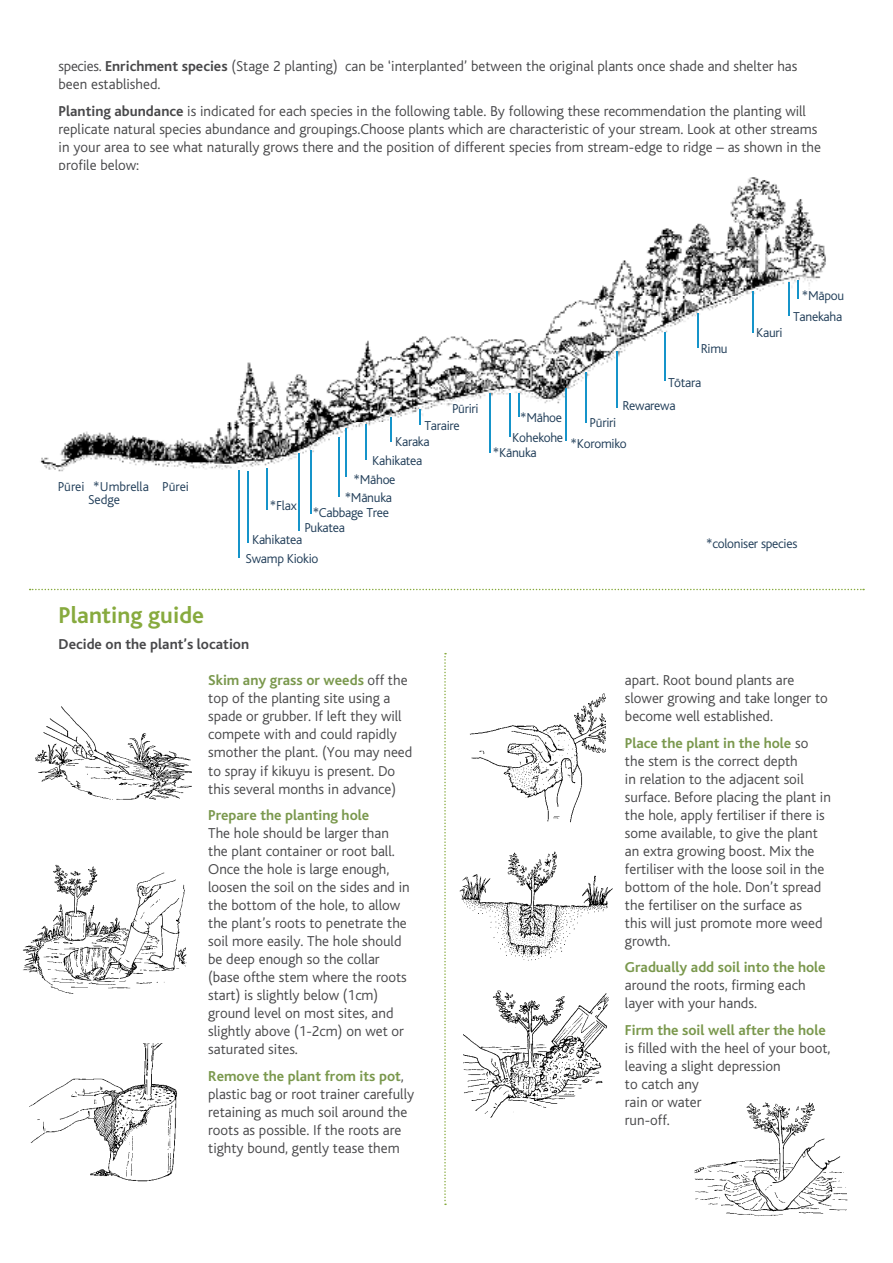
<style>
.page{position:relative;width:893px;height:1263px;background:#fff}
.page>*{position:absolute;margin:0;border:0;box-sizing:border-box;transform-origin:0 0}
.heading{font:24px "Auckland Council Bliss Bold";color:#87aa3e}
.body{font:15px/18px "Auckland Council Bliss Light";color:#48484a}
.body-2{font:15px "Auckland Council Bliss Bold";color:#48484a}
.t1{font:13.5px "Auckland Council Bliss Light";letter-spacing:-.02em;color:#203d58}
.t2{font:13.5px "Auckland Council Bliss Light";color:#203d58}
.s1{font-family:"Auckland Council Bliss Bold"}
.s2{font-family:"Auckland Council Bliss Bold";color:#7a984d}
</style>
<div class="page">
<svg style="left:444px;top:653px;width:2px;height:552px"></svg>
<svg style="left:30px;top:589px;width:834px;height:1px"></svg>
<img style="left:35px;top:706px;width:157px;height:94px">
<img style="left:23px;top:864px;width:164px;height:130px">
<img style="left:470px;top:693px;width:135px;height:129px">
<img style="left:30px;top:1043px;width:148px;height:139px">
<img style="left:459px;top:851px;width:154px;height:110px">
<img style="left:463px;top:990px;width:146px;height:128px">
<img style="left:694px;top:1102px;width:153px;height:115px">
<img style="left:40px;top:177px;width:786px;height:302px">
<hr style="left:238px;top:471px;width:2px;height:87px;background:#1594ca">
<hr style="left:247px;top:471px;width:2px;height:71px;background:#1594ca">
<hr style="left:267px;top:468px;width:1px;height:42px;background:#1594ca">
<hr style="left:310px;top:450px;width:2px;height:63px;background:#1594ca">
<hr style="left:339px;top:437px;width:1px;height:60px;background:#1594ca">
<hr style="left:345px;top:428px;width:1px;height:49px;background:#1594ca">
<hr style="left:366px;top:424px;width:1px;height:35px;background:#1594ca">
<svg style="left:390px;top:417px;width:1px;height:25px"></svg>
<svg style="left:420px;top:409px;width:1px;height:15px"></svg>
<hr style="left:489px;top:393px;width:1px;height:60px;background:#1594ca">
<hr style="left:510px;top:393px;width:1px;height:43px;background:#1594ca">
<svg style="left:519px;top:393px;width:1px;height:23px"></svg>
<hr style="left:565px;top:388px;width:2px;height:52px;background:#1594ca">
<hr style="left:585px;top:372px;width:1px;height:51px;background:#1594ca">
<hr style="left:616px;top:351px;width:2px;height:56px;background:#1594ca">
<hr style="left:664px;top:333px;width:2px;height:48px;background:#1594ca">
<hr style="left:697px;top:313px;width:2px;height:35px;background:#1594ca">
<hr style="left:753px;top:291px;width:1px;height:41px;background:#1594ca">
<hr style="left:789px;top:283px;width:1px;height:33px;background:#1594ca">
<svg style="left:798px;top:281px;width:1px;height:18px"></svg>
<hr style="left:298px;top:453px;width:2px;height:78px;background:#1594ca">
<p class="body" style="left:59px;top:57px;width:740px">species. <span class="s1">Enrichment species</span> (Stage 2 planting) can be ‘interplanted’ between the original plants once shade and shelter has been established.</p>
<p class="body" style="left:59px;top:102px;width:764px"><span class="s1">Planting abundance</span> is indicated for each species in the following table. By following these recommendation the planting will replicate natural species abundance and groupings.Choose plants which are characteristic of your stream. Look at other streams in your area to see what naturally grows there and the position of different species from stream-edge to ridge – as shown in the profile below:</p>
<p class="t1" style="left:802px;top:289px;width:44px">*Māpou</p>
<p class="t1" style="left:452px;top:401px;width:28px">Pūriri</p>
<p class="t1" style="left:424px;top:418px;width:37px">Taraire</p>
<p class="t1" style="left:395px;top:434px;width:36px">Karaka</p>
<p class="t2" style="left:93px;top:480px;width:57px">*Umbrella</p>
<p class="t1" style="left:88px;top:492px;width:34px">Sedge</p>
<p class="t1" style="left:58px;top:480px;width:28px">Pūrei</p>
<p class="t1" style="left:162px;top:480px;width:28px">Pūrei</p>
<p class="t1" style="left:372px;top:454px;width:52px">Kahikatea</p>
<p class="t1" style="left:270px;top:498px;width:28px">*Flax</p>
<p class="t1" style="left:354px;top:473px;width:43px">*Māhoe</p>
<p class="t1" style="left:345px;top:490px;width:49px">*Mānuka</p>
<p class="t1" style="left:313px;top:505px;width:78px">*Cabbage Tree</p>
<p class="t1" style="left:304px;top:521px;width:42px">Pukatea</p>
<p class="t1" style="left:252px;top:532px;width:52px">Kahikatea</p>
<p class="t1" style="left:246px;top:551px;width:74px">Swamp Kiokio</p>
<p class="heading" style="left:59px;top:602px;width:147px">Planting guide</p>
<p class="body-2" style="left:59px;top:636px;width:192px">Decide on the plant’s location</p>
<p class="body" style="left:208px;top:672px;width:206px"><span class="s2">Skim any grass or weeds</span> off the top of the planting site using a spade or grubber. If left they will compete with and could rapidly smother the plant. (You may need to spray if kikuyu is present. Do this several months in advance)</p>
<p class="body" style="left:208px;top:806px;width:203px"><span class="s2">Prepare the planting hole<br></span>The hole should be larger than the plant container or root ball.<br>Once the hole is large enough, loosen the soil on the sides and in the bottom of the hole, to allow the plant’s roots to penetrate the soil more easily. The hole should be deep enough so the collar (base ofthe stem where the roots start) is slightly below (1cm) ground level on most sites, and slightly above (1-2cm) on wet or saturated sites.</p>
<p class="body" style="left:208px;top:1067px;width:207px"><span class="s2">Remove the plant from its pot</span>, plastic bag or root trainer carefully retaining as much soil around the roots as possible. If the roots are tighty bound, gently tease them</p>
<p class="t1" style="left:701px;top:342px;width:29px">Rimu</p>
<p class="t1" style="left:520px;top:411px;width:43px">*Māhoe</p>
<p class="t1" style="left:512px;top:431px;width:52px">Kohekohe</p>
<p class="t1" style="left:493px;top:446px;width:45px">*Kānuka</p>
<p class="t1" style="left:668px;top:376px;width:35px">Tōtara</p>
<p class="t1" style="left:590px;top:415px;width:28px">Pūriri</p>
<p class="t1" style="left:622px;top:398px;width:55px">Rewarewa</p>
<p class="t1" style="left:571px;top:437px;width:58px">*Koromiko</p>
<p class="t1" style="left:756px;top:326px;width:28px">Kauri</p>
<p class="t1" style="left:793px;top:309px;width:51px">Tanekaha</p>
<p class="t1" style="left:706px;top:536px;width:93px">*coloniser species</p>
<p class="body" style="left:625px;top:671px;width:204px">apart. Root bound plants are slower growing and take longer to become well established.</p>
<p class="body" style="left:625px;top:734px;width:207px"><span class="s2">Place the plant in the hole</span> so the stem is the correct depth<br>in relation to the adjacent soil surface. Before placing the plant in the hole, apply fertiliser if there is some available, to give the plant an extra growing boost. Mix the fertiliser with the loose soil in the bottom of the hole. Don’t spread the fertiliser on the surface as<br>this will just promote more weed growth.</p>
<p class="body" style="left:625px;top:958px;width:202px"><span class="s2">Gradually add soil into the hole </span>around the roots, firming each layer with your hands.</p>
<p class="body" style="left:625px;top:1021px;width:207px"><span class="s2">Firm the soil well after the hole </span>is filled with the heel of your boot, leaving a slight depression<br>to catch any<br>rain or water<br>run-off.</p>
</div>
